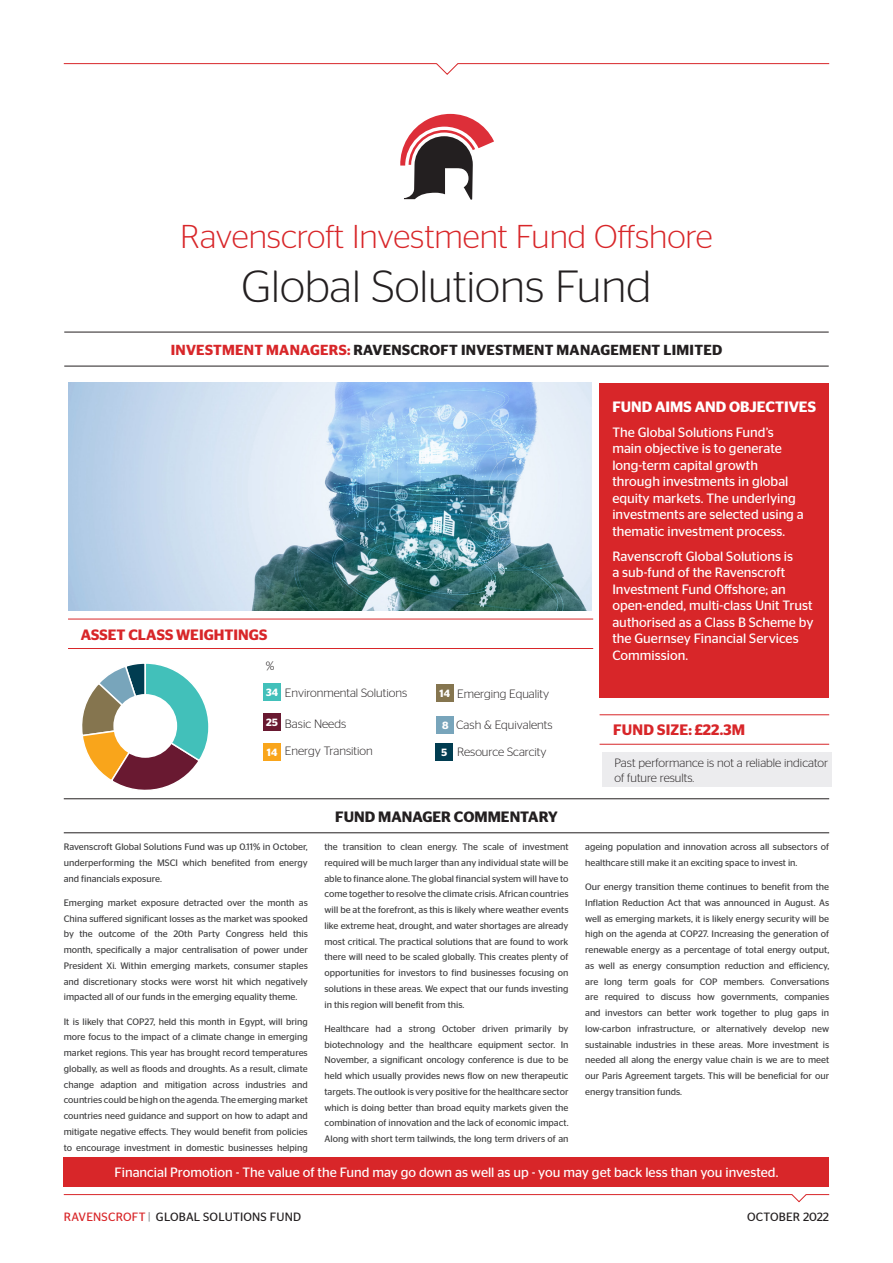
<style>
.page{position:relative;width:893px;height:1263px;background:#fff}
.page>*{position:absolute;margin:0;border:0;box-sizing:border-box;transform-origin:0 0}
.t1{font:300 45px "Stag Sans";color:#231f20}
.t2{font:300 33px "Stag Sans";color:#d82629}
.t3{font:600 15.15px "Stag Sans";letter-spacing:.015em;color:#d82629}
.t4{font:600 15px "Stag Sans";color:#fff}
.t5{font:600 15px "Stag Sans";color:#231f20}
.t6{font:600 15px "Stag Sans";color:#d82629}
.t7{font:600 14.55px "Stag Sans";letter-spacing:.02em;color:#231f20}
.t8{font:13.5px/16.5px "Stag Sans";color:#fff}
.t9{font:300 12px/15.8px "Stag Sans";color:#231f20}
.t10{font:12px "Stag Sans";letter-spacing:.02em;color:#231f20}
.t11{font:600 10.5px "Stag Sans";letter-spacing:.005em;color:#fff}
.t12{font:9.3px/15.8px "Stag Sans";color:#3e3e3f;text-align:justify}
.s1{color:#d82629}
.s2{color:#939598}
</style>
<div class="page">
<div style="left:64px;top:1157px;width:765px;height:29px;background:#d82629"></div>
<hr style="left:64px;top:1194px;width:765px;height:1px;background:#d82629">
<svg style="left:791px;top:1194px;width:16px;height:9px"></svg>
<hr style="left:64px;top:63px;width:765px;height:1px;background:#d82629">
<svg style="left:435px;top:63px;width:24px;height:12px"></svg>
<svg style="left:400px;top:114px;width:94px;height:86px"></svg>
<div style="left:600px;top:383px;width:229px;height:314px;background:#d82629"></div>
<hr style="left:64px;top:798px;width:765px;height:1px;background:#231f20">
<hr style="left:64px;top:832px;width:765px;height:1px;background:#231f20">
<hr style="left:64px;top:332px;width:765px;height:1px;background:#231f20">
<hr style="left:64px;top:366px;width:765px;height:1px;background:#231f20">
<svg style="left:82px;top:663px;width:127px;height:127px"></svg>
<div style="left:113px;top:694px;width:64px;height:64px;background:#fff;border-radius:50%"></div>
<hr style="left:68px;top:619px;width:525px;height:1px;background:#d82629">
<hr style="left:68px;top:648px;width:525px;height:1px;background:#d82629">
<div style="left:264px;top:684px;width:17px;height:17px;background:#42c0ba"></div>
<div style="left:264px;top:713px;width:17px;height:17px;background:#691931"></div>
<div style="left:264px;top:743px;width:17px;height:17px;background:#f9a51b"></div>
<div style="left:602px;top:753px;width:229px;height:34px;background:#ececee"></div>
<hr style="left:600px;top:714px;width:229px;height:1px;background:#d82629">
<hr style="left:600px;top:744px;width:229px;height:1px;background:#d82629">
<div style="left:437px;top:716px;width:17px;height:17px;background:#78a5bb"></div>
<div style="left:436px;top:685px;width:17px;height:17px;background:#85754f"></div>
<div style="left:436px;top:743px;width:17px;height:17px;background:#013d51"></div>
<img style="left:68px;top:383px;width:524px;height:227px">
<p class="t2" style="left:180px;top:218px;width:534px">Ravenscroft Investment Fund Offshore</p>
<p class="t1" style="left:242px;top:261px;width:411px">Global Solutions Fund</p>
<p class="t7" style="left:171px;top:341px;width:553px"><span class="s1">INVESTMENT MANAGERS:</span> RAVENSCROFT INVESTMENT MANAGEMENT LIMITED</p>
<p class="t6" style="left:81px;top:626px;width:188px">ASSET CLASS WEIGHTINGS</p>
<p class="t9" style="left:266px;top:657px;width:10px">%</p>
<p class="t9" style="left:285px;top:685px;width:124px">Environmental Solutions</p>
<p class="t9" style="left:285px;top:715px;width:63px">Basic Needs</p>
<p class="t9" style="left:456px;top:716px;width:98px">Cash &amp; Equivalents</p>
<p class="t11" style="left:266px;top:686px;width:14px">34</p>
<p class="t11" style="left:266px;top:716px;width:13px">25</p>
<p class="t11" style="left:267px;top:746px;width:12px">14</p>
<p class="t9" style="left:457px;top:685px;width:94px">Emerging Equality</p>
<p class="t11" style="left:440px;top:688px;width:12px">14</p>
<p class="t11" style="left:442px;top:719px;width:8px">8</p>
<p class="t9" style="left:285px;top:743px;width:89px">Energy Transition</p>
<p class="t9" style="left:457px;top:744px;width:91px">Resource Scarcity</p>
<p class="t11" style="left:442px;top:746px;width:7px">5</p>
<p class="t12" style="left:64px;top:839px;width:246px">Ravenscroft Global Solutions Fund was up 0.11% in October, underperforming the MSCI which benefited from energy and financials exposure.</p>
<p class="t12" style="left:64px;top:895px;width:246px">Emerging market exposure detracted over the month as China suffered significant losses as the market was spooked by the outcome of the 20th Party Congress held this month, specifically a major centralisation of power under President Xi. Within emerging markets, consumer staples and discretionary stocks were worst hit which negatively impacted all of our funds in the emerging equality theme.</p>
<p class="t12" style="left:64px;top:1013px;width:246px">It is likely that COP27, held this month in Egypt, will bring more focus to the impact of a climate change in emerging market regions. This year has brought record temperatures globally, as well as floods and droughts. As a result, climate change adaption and mitigation across industries and countries could be high on the agenda. The emerging market countries need guidance and support on how to adapt and mitigate negative effects. They would benefit from policies to encourage investment in domestic businesses helping</p>
<p class="t5" style="left:335px;top:808px;width:224px">FUND MANAGER COMMENTARY</p>
<p class="t12" style="left:324px;top:839px;width:246px">the transition to clean energy. The scale of investment required will be much larger than any individual state will be able to finance alone. The global financial system will have to come together to resolve the climate crisis. African countries will be at the forefront, as this is likely where weather events like extreme heat, drought, and water shortages are already most critical. The practical solutions that are found to work there will need to be scaled globally. This creates plenty of opportunities for investors to find businesses focusing on solutions in these areas. We expect that our funds investing in this region will benefit from this.</p>
<p class="t12" style="left:324px;top:1021px;width:246px">Healthcare had a strong October driven primarily by biotechnology and the healthcare equipment sector. In November, a significant oncology conference is due to be held which usually provides news flow on new therapeutic targets. The outlook is very positive for the healthcare sector which is doing better than broad equity markets given the combination of innovation and the lack of economic impact.<br>Along with short term tailwinds, the long term drivers of an</p>
<p class="t4" style="left:612px;top:398px;width:205px">FUND AIMS AND OBJECTIVES</p>
<p class="t8" style="left:612px;top:424px;width:193px">The Global Solutions Fund’s main objective is to generate long-term capital growth through investments in global equity markets. The underlying investments are selected using a thematic investment process.</p>
<p class="t8" style="left:612px;top:548px;width:203px">Ravenscroft Global Solutions is<br>a sub-fund of the Ravenscroft<br>Investment Fund Offshore; an open-ended, multi-class Unit Trust authorised as a Class B Scheme by the Guernsey Financial Services<br>Commission.</p>
<p class="t3" style="left:613px;top:721px;width:133px">FUND SIZE: £22.3M</p>
<p class="t9" style="left:614px;top:754px;width:215px">Past performance is not a reliable indicator of future results.</p>
<p class="t12" style="left:585px;top:839px;width:246px">ageing population and innovation across all subsectors of healthcare still make it an exciting space to invest in.</p>
<p class="t12" style="left:585px;top:879px;width:246px">Our energy transition theme continues to benefit from the Inflation Reduction Act that was announced in August. As well as emerging markets, it is likely energy security will be high on the agenda at COP27. Increasing the generation of renewable energy as a percentage of total energy output, as well as energy consumption reduction and efficiency, are long term goals for COP members. Conversations are required to discuss how governments, companies and investors can better work together to plug gaps in low-carbon infrastructure, or alternatively develop new sustainable industries in these areas. More investment is needed all along the energy value chain is we are to meet our Paris Agreement targets. This will be beneficial for our energy transition funds.</p>
<p class="t8" style="left:115px;top:1164px;width:665px">Financial Promotion - The value of the Fund may go down as well as up - you may get back less than you invested.</p>
<p class="t10" style="left:64px;top:1209px;width:239px"><span class="s1">RAVENSCROFT</span> <span class="s2">|</span> GLOBAL SOLUTIONS FUND</p>
<p class="t10" style="left:747px;top:1209px;width:84px">OCTOBER 2022</p>
</div>
